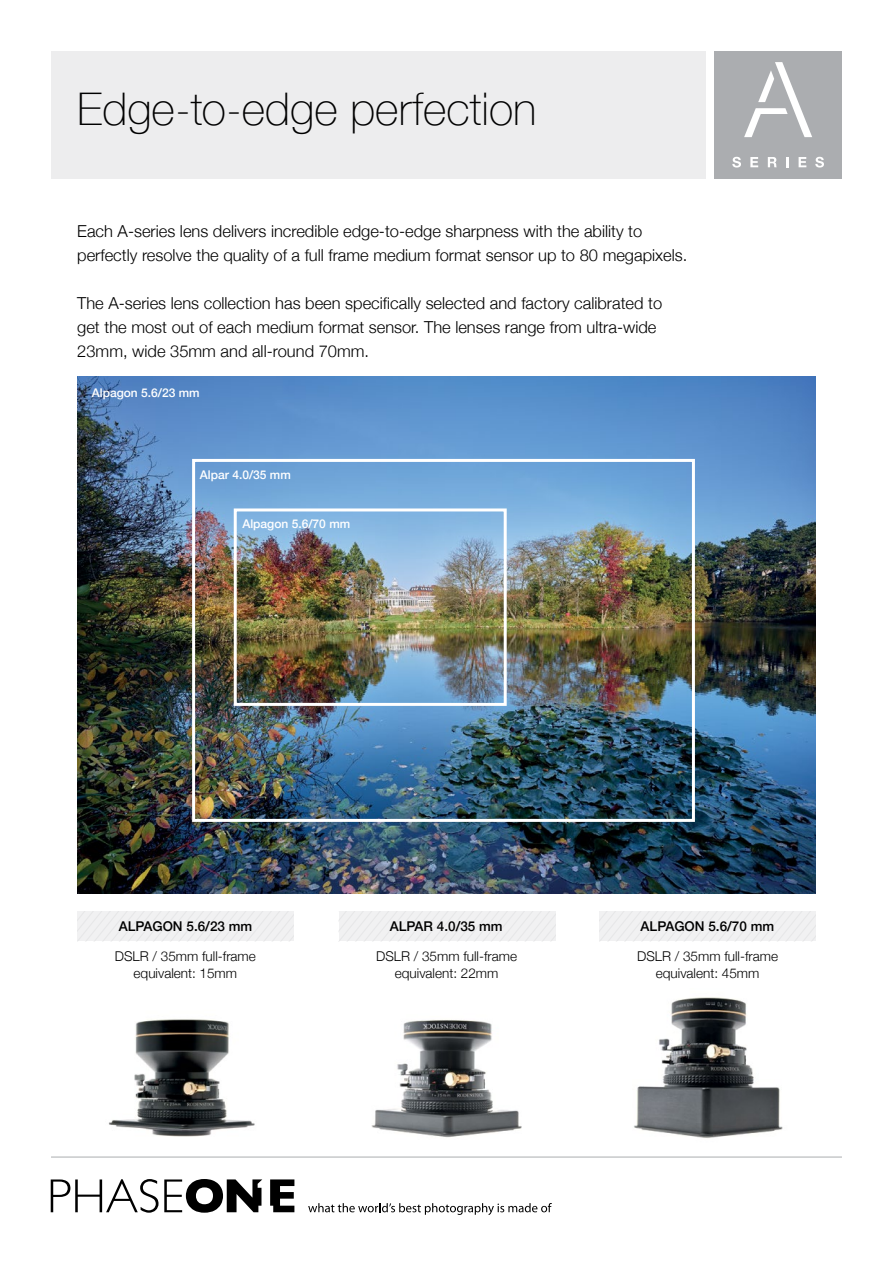
<style>
.page{position:relative;width:893px;height:1263px;background:#fff}
.page>*{position:absolute;margin:0;border:0;box-sizing:border-box;transform-origin:0 0}
.t1{font:100 45px "Helvetica Neue";color:#000}
.t2{font:300 16.5px/24px "Helvetica Neue";color:#000}
.t3{font:300 13.5px/16.5px "Helvetica Neue";color:#000;text-align:center}
.t4{font:500 13.5px "Helvetica Neue";color:#000}
.t5{font:500 12px "Helvetica Neue";color:#fff}
</style>
<div class="page">
<img style="left:108px;top:1019px;width:147px;height:118px">
<img style="left:371px;top:1020px;width:151px;height:118px">
<img style="left:634px;top:997px;width:149px;height:141px">
<div style="left:51px;top:51px;width:655px;height:128px;background:#ededee"></div>
<hr style="left:51px;top:1157px;width:791px;height:1px;background:#abadb0">
<svg style="left:270px;top:1179px;width:24px;height:33px"></svg>
<svg style="left:51px;top:1179px;width:107px;height:34px"></svg>
<svg style="left:164px;top:1179px;width:98px;height:34px"></svg>
<svg style="left:308px;top:1203px;width:244px;height:12px"></svg>
<img style="left:77px;top:377px;width:739px;height:516px">
<div style="left:192px;top:459px;width:503px;height:363px;border:3px solid #fff"></div>
<div style="left:234px;top:508px;width:273px;height:198px;border:3px solid #fff"></div>
<div style="left:714px;top:51px;width:128px;height:128px;background:#abadb0"></div>
<svg style="left:732px;top:157px;width:9px;height:11px"></svg>
<svg style="left:750px;top:157px;width:8px;height:10px"></svg>
<svg style="left:768px;top:157px;width:9px;height:10px"></svg>
<svg style="left:786px;top:157px;width:2px;height:10px"></svg>
<svg style="left:799px;top:157px;width:7px;height:10px"></svg>
<svg style="left:815px;top:157px;width:9px;height:11px"></svg>
<svg style="left:744px;top:62px;width:68px;height:75px"></svg>
<svg style="left:77px;top:911px;width:217px;height:30px"></svg>
<svg style="left:339px;top:911px;width:216px;height:30px"></svg>
<svg style="left:600px;top:911px;width:216px;height:30px"></svg>
<p class="t1" style="left:77px;top:75px;width:461px">Edge-to-edge perfection</p>
<p class="t2" style="left:77px;top:218px;width:612px">Each A-series lens delivers incredible edge-to-edge sharpness with the ability to perfectly resolve the quality of a full frame medium format sensor up to 80 megapixels.</p>
<p class="t2" style="left:77px;top:290px;width:586px">The A-series lens collection has been specifically selected and factory calibrated to get the most out of each medium format sensor. The lenses range from ultra-wide<br>23mm, wide 35mm and all-round 70mm.</p>
<p class="t5" style="left:92px;top:383px;width:109px">Alpagon 5.6/23 mm</p>
<p class="t5" style="left:200px;top:465px;width:92px">Alpar 4.0/35 mm</p>
<p class="t5" style="left:242px;top:514px;width:109px">Alpagon 5.6/70 mm</p>
<p class="t4" style="left:119px;top:915px;width:135px">ALPAGON 5.6/23 mm</p>
<p class="t4" style="left:390px;top:915px;width:114px">ALPAR 4.0/35 mm</p>
<p class="t4" style="left:641px;top:915px;width:135px">ALPAGON 5.6/70 mm</p>
<p class="t3" style="left:115px;top:947px;width:143px">DSLR / 35mm full-frame equivalent: 15mm</p>
<p class="t3" style="left:376px;top:947px;width:143px">DSLR / 35mm full-frame equivalent: 22mm</p>
<p class="t3" style="left:637px;top:947px;width:143px">DSLR / 35mm full-frame equivalent: 45mm</p>
</div>
